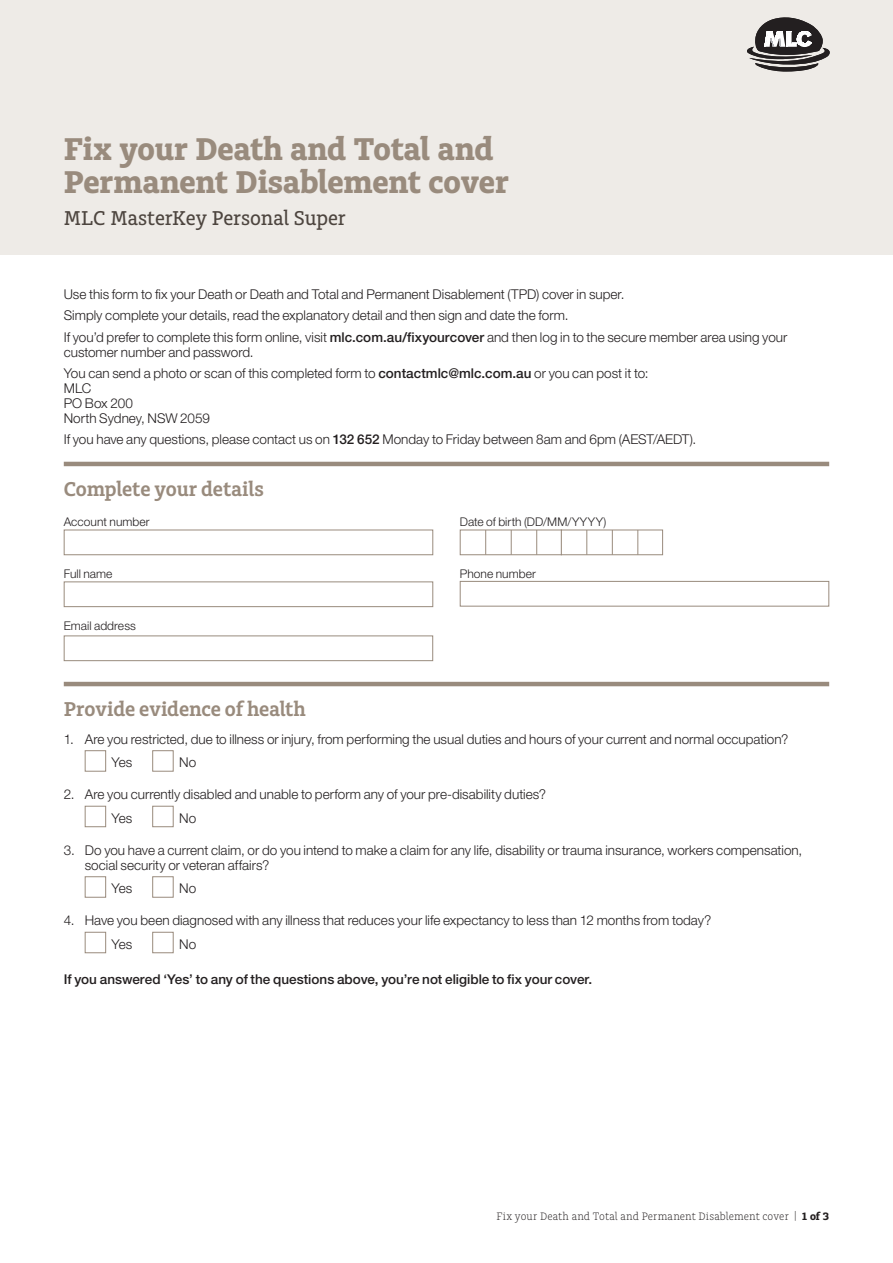
<style>
.page{position:relative;width:893px;height:1263px;background:#fff}
.page>*{position:absolute;margin:0;border:0;box-sizing:border-box;transform-origin:0 0}
.t1{font:700 33px/33px "Charlie Std";letter-spacing:-.005em;color:#998b7d}
.t2{font:600 21px "Charlie Std";letter-spacing:-.005em;color:#998b7d}
.t3{font:500 21px "Charlie Std";color:#4d453f}
.t4{font:300 13.5px/21.5px "Helvetica Neue LT Std";color:#231f20}
.t5{font:500 13.5px "Helvetica Neue LT Std";color:#231f20}
.t6{font:300 12px "Helvetica Neue LT Std";letter-spacing:.005em;color:#231f20}
.t7{font:300 11.25px "Charlie Std";letter-spacing:.01em;color:#231f20}
.s1{font-weight:500}
.s2{font-weight:700}
</style>
<div class="page">
<div style="left:0;top:0;width:893px;height:255px;background:#eeebe7"></div>
<hr style="left:64px;top:462px;width:765px;height:4px;background:#998b7d">
<hr style="left:64px;top:682px;width:765px;height:4px;background:#998b7d">
<div style="left:64px;top:530px;width:369px;height:25px;background:#fff;border:1px solid #998b7d"></div>
<div style="left:460px;top:530px;width:102px;height:25px;background:#fff;border:1px solid #998b7d"></div>
<svg style="left:485px;top:530px;width:1px;height:25px"></svg>
<svg style="left:511px;top:530px;width:1px;height:25px"></svg>
<svg style="left:536px;top:530px;width:1px;height:25px"></svg>
<div style="left:561px;top:530px;width:102px;height:25px;background:#fff;border:1px solid #998b7d"></div>
<svg style="left:587px;top:530px;width:1px;height:25px"></svg>
<svg style="left:612px;top:530px;width:1px;height:25px"></svg>
<svg style="left:638px;top:530px;width:1px;height:25px"></svg>
<div style="left:64px;top:581px;width:369px;height:26px;background:#fff;border:1px solid #998b7d"></div>
<div style="left:460px;top:581px;width:369px;height:25px;background:#fff;border:1px solid #998b7d"></div>
<div style="left:64px;top:635px;width:369px;height:26px;border:1px solid #998b7d"></div>
<div style="left:85px;top:750px;width:21px;height:21px;background:#fff;border:1px solid #998b7d"></div>
<div style="left:152px;top:750px;width:22px;height:21px;background:#fff;border:1px solid #998b7d"></div>
<div style="left:85px;top:806px;width:21px;height:21px;background:#fff;border:1px solid #998b7d"></div>
<div style="left:152px;top:806px;width:22px;height:21px;background:#fff;border:1px solid #998b7d"></div>
<div style="left:85px;top:876px;width:21px;height:22px;background:#fff;border:1px solid #998b7d"></div>
<div style="left:152px;top:876px;width:22px;height:22px;background:#fff;border:1px solid #998b7d"></div>
<div style="left:85px;top:932px;width:21px;height:21px;background:#fff;border:1px solid #998b7d"></div>
<div style="left:152px;top:932px;width:22px;height:21px;background:#fff;border:1px solid #998b7d"></div>
<svg style="left:747px;top:17px;width:82px;height:54px"></svg>
<h1 class="t1" style="left:64px;top:133px;width:446px">Fix your Death and Total and<br>Permanent Disablement cover</h1>
<h2 class="t3" style="left:64px;top:207px;width:283px">MLC MasterKey Personal Super</h2>
<p class="t4" style="left:64px;top:283px;width:725px">Use this form to fix your Death or Death and Total and Permanent Disablement (TPD) cover in super.<br>Simply complete your details, read the explanatory detail and then sign and date the form.<br>If you’d prefer to complete this form online, visit <span class="s1">mlc.com.au/fixyourcover</span> and then log in to the secure member area using your</p>
<p class="t4" style="left:64px;top:341px;width:586px">customer number and password.<br>You can send a photo or scan of this completed form to <span class="s1">contactmlc@mlc.com.au</span> or you can post it to:</p>
<p class="t4" style="left:64px;top:380px;width:148px;line-height:15px">MLC<br>PO Box 200<br>North Sydney, NSW 2059</p>
<p class="t4" style="left:64px;top:428px;width:634px">If you have any questions, please contact us on <span class="s1">132 652</span> Monday to Friday between 8am and 6pm (AEST/AEDT).</p>
<h2 class="t2" style="left:64px;top:477px;width:202px">Complete your details</h2>
<p class="t6" style="left:64px;top:515px;width:87px">Account number</p>
<p class="t6" style="left:460px;top:515px;width:148px">Date of birth (DD/MM/YYYY)</p>
<p class="t6" style="left:64px;top:567px;width:50px">Full name</p>
<p class="t6" style="left:460px;top:567px;width:78px">Phone number</p>
<p class="t6" style="left:64px;top:619px;width:74px">Email address</p>
<h2 class="t2" style="left:64px;top:697px;width:244px">Provide evidence of health</h2>
<p class="t4" style="left:112px;top:727px;width:678px;line-height:23.2px;text-indent:-48px">1. Are you restricted, due to illness or injury, from performing the usual duties and hours of your current and normal occupation?<br>Yes</p>
<p class="t4" style="left:179px;top:751px;width:19px">No</p>
<p class="t4" style="left:112px;top:783px;width:436px;line-height:23.2px;text-indent:-48px">2. Are you currently disabled and unable to perform any of your pre-disability duties?<br>Yes</p>
<p class="t4" style="left:179px;top:807px;width:19px">No</p>
<p class="t4" style="left:85px;top:842px;width:719px;line-height:15px;text-indent:-21px">3. Do you have a current claim, or do you intend to make a claim for any life, disability or trauma insurance, workers compensation, social security or veteran affairs?</p>
<p class="t4" style="left:112px;top:877px;width:22px">Yes</p>
<p class="t4" style="left:179px;top:877px;width:19px">No</p>
<p class="t4" style="left:112px;top:909px;width:601px;line-height:23.2px;text-indent:-48px">4. Have you been diagnosed with any illness that reduces your life expectancy to less than 12 months from today?<br>Yes</p>
<p class="t4" style="left:179px;top:933px;width:19px">No</p>
<p class="t5" style="left:64px;top:971px;width:530px">If you answered ‘Yes’ to any of the questions above, you’re not eligible to fix your cover.</p>
<p class="t7" style="left:496px;top:1210px;width:334px">Fix your Death and Total and Permanent Disablement cover | <span class="s2">1 of 3</span></p>
</div>
